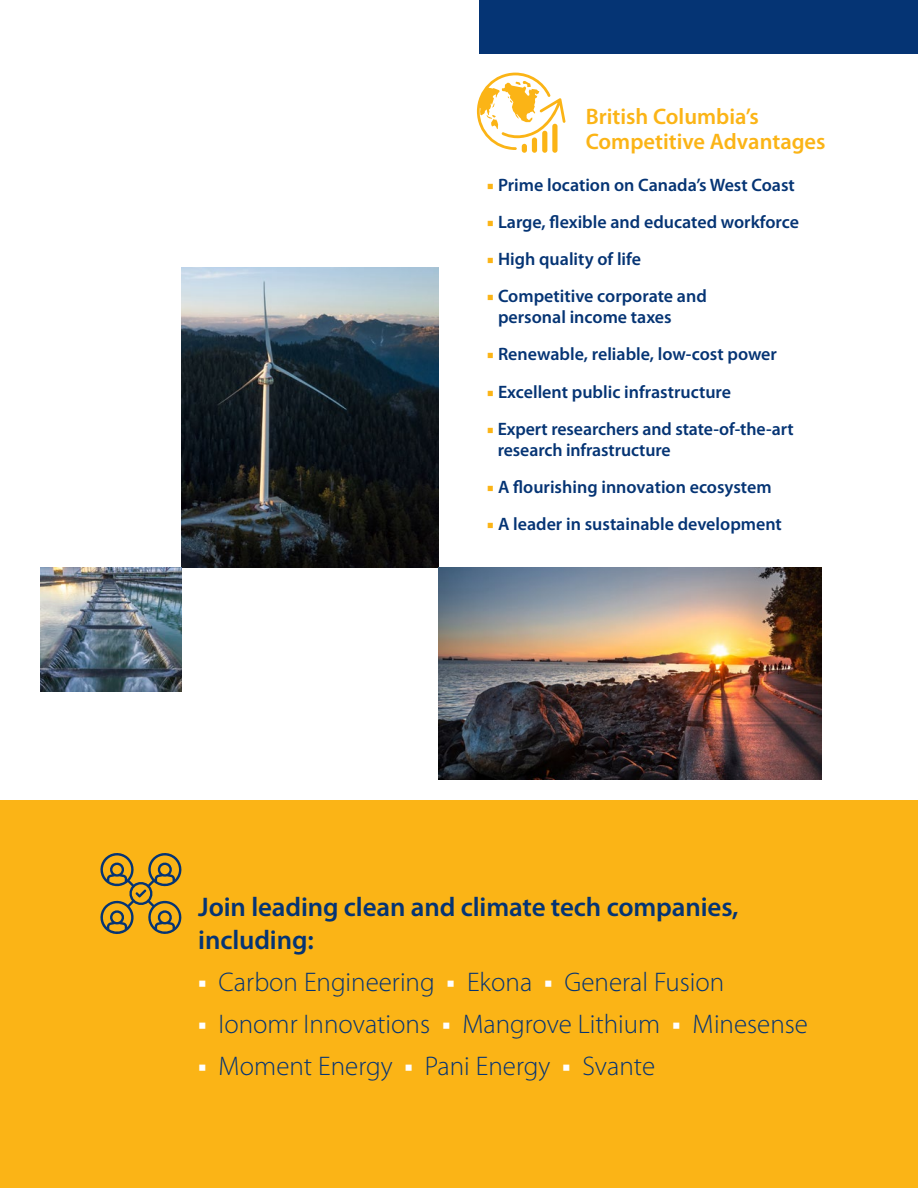
<style>
.page{position:relative;width:918px;height:1188px;background:#fff}
.page>*{position:absolute;margin:0;border:0;box-sizing:border-box;transform-origin:0 0}
.Body_10pt_13_0_track{font:300 27px "Myriad Pro";color:#053474}
.Body_10pt_13_0_track-2{font:600 27px/33px "Myriad Pro";letter-spacing:-.005em;color:#053474}
.Header_15_pt_Bold{font:600 22.5px/25.5px "Myriad Pro";color:#fbb416}
.Body_9pt_12_0_track{font:600 18px/21px "Myriad Pro";color:#053474}
.s1{font-family:"Minion Pro";font-weight:400;color:#fbb416}
.s2{font-family:"Minion Pro";font-weight:400;font-size:21px;color:#fff}
</style>
<div class="page">
<div style="left:0;top:800px;width:918px;height:388px;background:#fbb416"></div>
<img style="left:181px;top:268px;width:258px;height:299px">
<img style="left:439px;top:567px;width:383px;height:212px">
<img style="left:40px;top:567px;width:141px;height:124px">
<div style="left:479px;top:0;width:439px;height:54px;background:#053474"></div>
<div style="left:522px;top:144px;width:5px;height:9px;background:#fbb416;border-radius:3px"></div>
<div style="left:532px;top:138px;width:5px;height:15px;background:#fbb416;border-radius:3px"></div>
<div style="left:542px;top:131px;width:5px;height:22px;background:#fbb416;border-radius:3px"></div>
<div style="left:552px;top:124px;width:6px;height:29px;background:#fbb416;border-radius:3px"></div>
<svg style="left:477px;top:73px;width:89px;height:77px"></svg>
<svg style="left:100px;top:853px;width:82px;height:81px"></svg>
<p class="Header_15_pt_Bold" style="left:586px;top:103px;width:241px">British Columbia’s<br>Competitive Advantages</p>
<p class="Body_9pt_12_0_track" style="left:487px;top:174px;width:310px"><span class="s1">■</span> Prime location on Canada’s West Coast</p>
<p class="Body_9pt_12_0_track" style="left:487px;top:211px;width:314px"><span class="s1">■</span> Large, flexible and educated workforce</p>
<p class="Body_9pt_12_0_track" style="left:487px;top:248px;width:156px"><span class="s1">■</span> High quality of life</p>
<p class="Body_9pt_12_0_track" style="left:498px;top:285px;width:210px;text-indent:-11px"><span class="s1">■</span> Competitive corporate and personal income taxes</p>
<p class="Body_9pt_12_0_track" style="left:487px;top:343px;width:292px"><span class="s1">■</span> Renewable, reliable, low-cost power</p>
<p class="Body_9pt_12_0_track" style="left:487px;top:381px;width:246px"><span class="s1">■</span> Excellent public infrastructure</p>
<p class="Body_9pt_12_0_track" style="left:498px;top:418px;width:297px;text-indent:-11px"><span class="s1">■</span> Expert researchers and state-of-the-art research infrastructure</p>
<p class="Body_9pt_12_0_track" style="left:487px;top:476px;width:286px"><span class="s1">■</span> A flourishing innovation ecosystem</p>
<p class="Body_9pt_12_0_track" style="left:487px;top:513px;width:297px"><span class="s1">■</span> A leader in sustainable development</p>
<p class="Body_10pt_13_0_track-2" style="left:198px;top:889px;width:542px">Join leading clean and climate tech companies, including:</p>
<p class="Body_10pt_13_0_track" style="left:198px;top:965px;width:528px"><span class="s2">■</span> Carbon Engineering <span class="s2">■</span> Ekona <span class="s2">■</span> General Fusion</p>
<p class="Body_10pt_13_0_track" style="left:198px;top:1007px;width:611px"><span class="s2">■</span> Ionomr Innovations <span class="s2">■</span> Mangrove Lithium <span class="s2">■</span> Minesense</p>
<p class="Body_10pt_13_0_track" style="left:198px;top:1049px;width:458px"><span class="s2">■</span> Moment Energy <span class="s2">■</span> Pani Energy <span class="s2">■</span> Svante</p>
</div>
